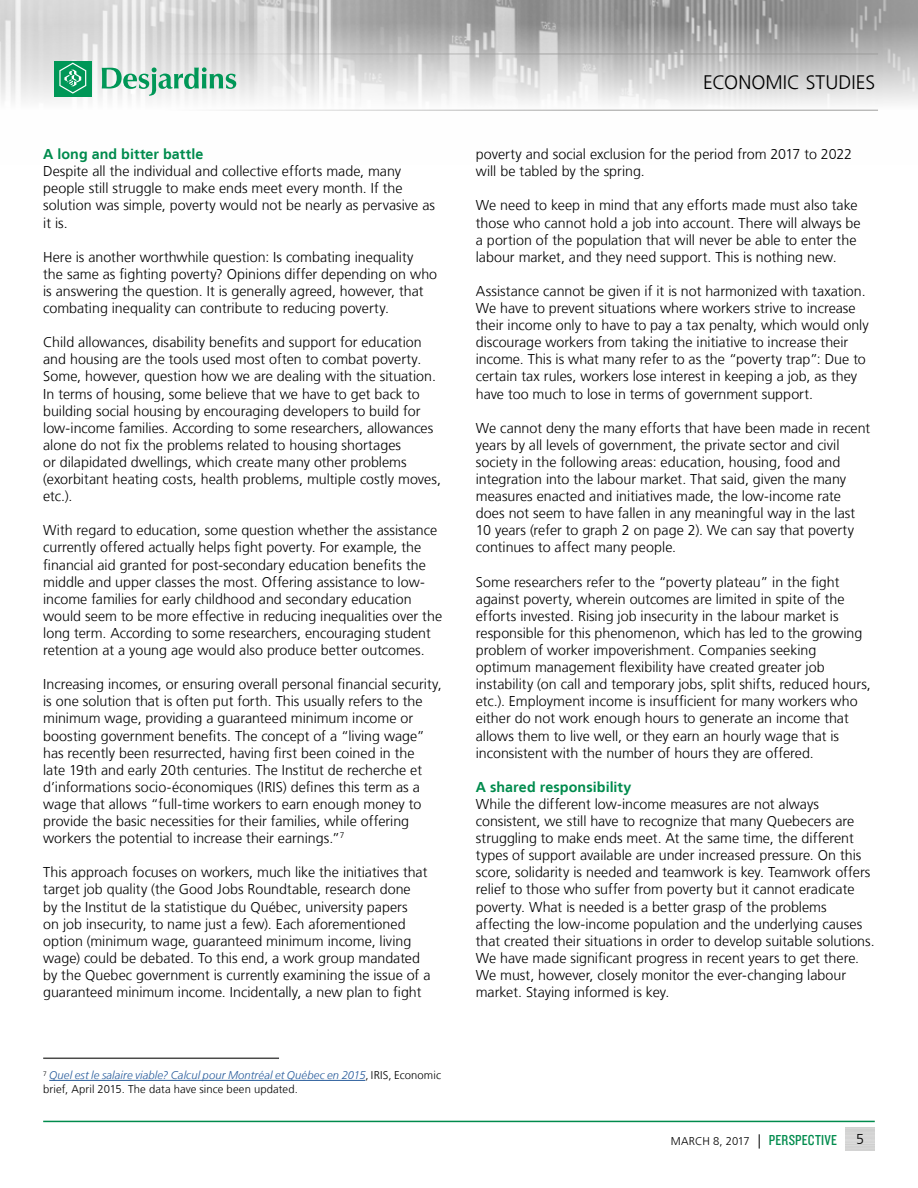
<style>
.page{position:relative;width:918px;height:1188px;background:#fff}
.page>*{position:absolute;margin:0;border:0;box-sizing:border-box;transform-origin:0 0}
.t1{font:300 19.5px "Frutiger LT";letter-spacing:.005em;color:#000}
.t2{font:300 14.25px/17.1px "Frutiger LT";color:#000}
.t3{font:700 14.25px "Frutiger LT";letter-spacing:.005em;color:#008b4d}
.t4{font:300 11.25px/13.5px "Frutiger LT";letter-spacing:.005em;color:#000}
.s1{font-style:italic;color:#275b9b}
.s2{font-size:14.25px}
.s3{font-family:"Knockout 29 Junior Ltweight";font-weight:400;font-size:15px;color:#008b4d}
</style>
<div class="page">
<img style="left:0;top:0;width:918px;height:110px">
<hr style="left:0;top:54px;width:878px;height:1px;background:#9d9d9c">
<hr style="left:0;top:110px;width:878px;height:1px;background:#9d9d9c">
<div style="left:54px;top:61px;width:38px;height:36px;background:#009757"></div>
<svg style="left:59px;top:63px;width:27px;height:31px"></svg>
<svg style="left:102px;top:67px;width:134px;height:29px"></svg>
<hr style="left:43px;top:1121px;width:832px;height:1px;background:#008b4d">
<hr style="left:43px;top:1058px;width:236px;height:1px;background:#4a4a49">
<hr style="left:49px;top:1080px;width:316px;height:1px;background:#275b9b">
<p class="t3" style="left:43px;top:146px;width:162px">A long and bitter battle</p>
<p class="t2" style="left:43px;top:163px;width:393px">Despite all the individual and collective efforts made, many people still struggle to make ends meet every month. If the solution was simple, poverty would not be nearly as pervasive as it is.</p>
<p class="t2" style="left:43px;top:249px;width:396px">Here is another worthwhile question: Is combating inequality<br>the same as fighting poverty? Opinions differ depending on who is answering the question. It is generally agreed, however, that combating inequality can contribute to reducing poverty.</p>
<p class="t2" style="left:43px;top:334px;width:399px">Child allowances, disability benefits and support for education and housing are the tools used most often to combat poverty.<br>Some, however, question how we are dealing with the situation.<br>In terms of housing, some believe that we have to get back to building social housing by encouraging developers to build for low-income families. According to some researchers, allowances alone do not fix the problems related to housing shortages<br>or dilapidated dwellings, which create many other problems (exorbitant heating costs, health problems, multiple costly moves, etc.).</p>
<p class="t2" style="left:43px;top:522px;width:400px">With regard to education, some question whether the assistance currently offered actually helps fight poverty. For example, the financial aid granted for post-secondary education benefits the middle and upper classes the most. Offering assistance to low&shy;income families for early childhood and secondary education would seem to be more effective in reducing inequalities over the long term. According to some researchers, encouraging student retention at a young age would also produce better outcomes.</p>
<p class="t2" style="left:43px;top:676px;width:400px">Increasing incomes, or ensuring overall personal financial security, is one solution that is often put forth. This usually refers to the minimum wage, providing a guaranteed minimum income or boosting government benefits. The concept of a “living wage” has recently been resurrected, having first been coined in the<br>late 19th and early 20th centuries. The Institut de recherche et d’informations socio-économiques (IRIS) defines this term as a wage that allows “full-time workers to earn enough money to provide the basic necessities for their families, while offering workers the potential to increase their earnings.”<sup>7</sup></p>
<p class="t2" style="left:43px;top:864px;width:389px">This approach focuses on workers, much like the initiatives that target job quality (the Good Jobs Roundtable, research done<br>by the Institut de la statistique du Québec, university papers<br>on job insecurity, to name just a few). Each aforementioned option (minimum wage, guaranteed minimum income, living wage) could be debated. To this end, a work group mandated by the Quebec government is currently examining the issue of a guaranteed minimum income. Incidentally, a new plan to fight</p>
<p class="t4" style="left:43px;top:1069px;width:399px"><sup>7</sup> <span class="s1">Quel est le salaire viable? Calcul pour Montréal et Québec en 2015</span>, IRIS, Economic brief, April 2015. The data have since been updated.</p>
<h1 class="t1" style="left:703px;top:72px;width:174px">ECONOMIC STUDIES</h1>
<p class="t2" style="left:476px;top:146px;width:378px">poverty and social exclusion for the period from 2017 to 2022 will be tabled by the spring.</p>
<p class="t2" style="left:476px;top:197px;width:386px">We need to keep in mind that any efforts made must also take those who cannot hold a job into account. There will always be a portion of the population that will never be able to enter the labour market, and they need support. This is nothing new.</p>
<p class="t2" style="left:476px;top:283px;width:394px">Assistance cannot be given if it is not harmonized with taxation.<br>We have to prevent situations where workers strive to increase their income only to have to pay a tax penalty, which would only discourage workers from taking the initiative to increase their income. This is what many refer to as the “poverty trap”: Due to certain tax rules, workers lose interest in keeping a job, as they have too much to lose in terms of government support.</p>
<p class="t2" style="left:476px;top:420px;width:396px">We cannot deny the many efforts that have been made in recent years by all levels of government, the private sector and civil society in the following areas: education, housing, food and integration into the labour market. That said, given the many measures enacted and initiatives made, the low-income rate does not seem to have fallen in any meaningful way in the last 10 years (refer to graph 2 on page 2). We can say that poverty continues to affect many people.</p>
<p class="t2" style="left:476px;top:573px;width:397px">Some researchers refer to the “poverty plateau” in the fight against poverty, wherein outcomes are limited in spite of the efforts invested. Rising job insecurity in the labour market is responsible for this phenomenon, which has led to the growing problem of worker impoverishment. Companies seeking optimum management flexibility have created greater job instability (on call and temporary jobs, split shifts, reduced hours, etc.). Employment income is insufficient for many workers who either do not work enough hours to generate an income that allows them to live well, or they earn an hourly wage that is inconsistent with the number of hours they are offered.</p>
<p class="t3" style="left:476px;top:779px;width:157px">A shared responsibility</p>
<p class="t2" style="left:476px;top:796px;width:400px">While the different low-income measures are not always consistent, we still have to recognize that many Quebecers are struggling to make ends meet. At the same time, the different types of support available are under increased pressure. On this score, solidarity is needed and teamwork is key. Teamwork offers relief to those who suffer from poverty but it cannot eradicate poverty. What is needed is a better grasp of the problems affecting the low-income population and the underlying causes that created their situations in order to develop suitable solutions.<br>We have made significant progress in recent years to get there.<br>We must, however, closely monitor the ever-changing labour market. Staying informed is key.</p>
<p class="t4" style="left:671px;top:1135px;width:168px">MARCH 8, 2017 <span class="s2">|</span> <span class="s3">PERSPECTIVE</span></p>
<p class="t2" style="left:856px;top:1131px;width:9px">5</p>
</div>
